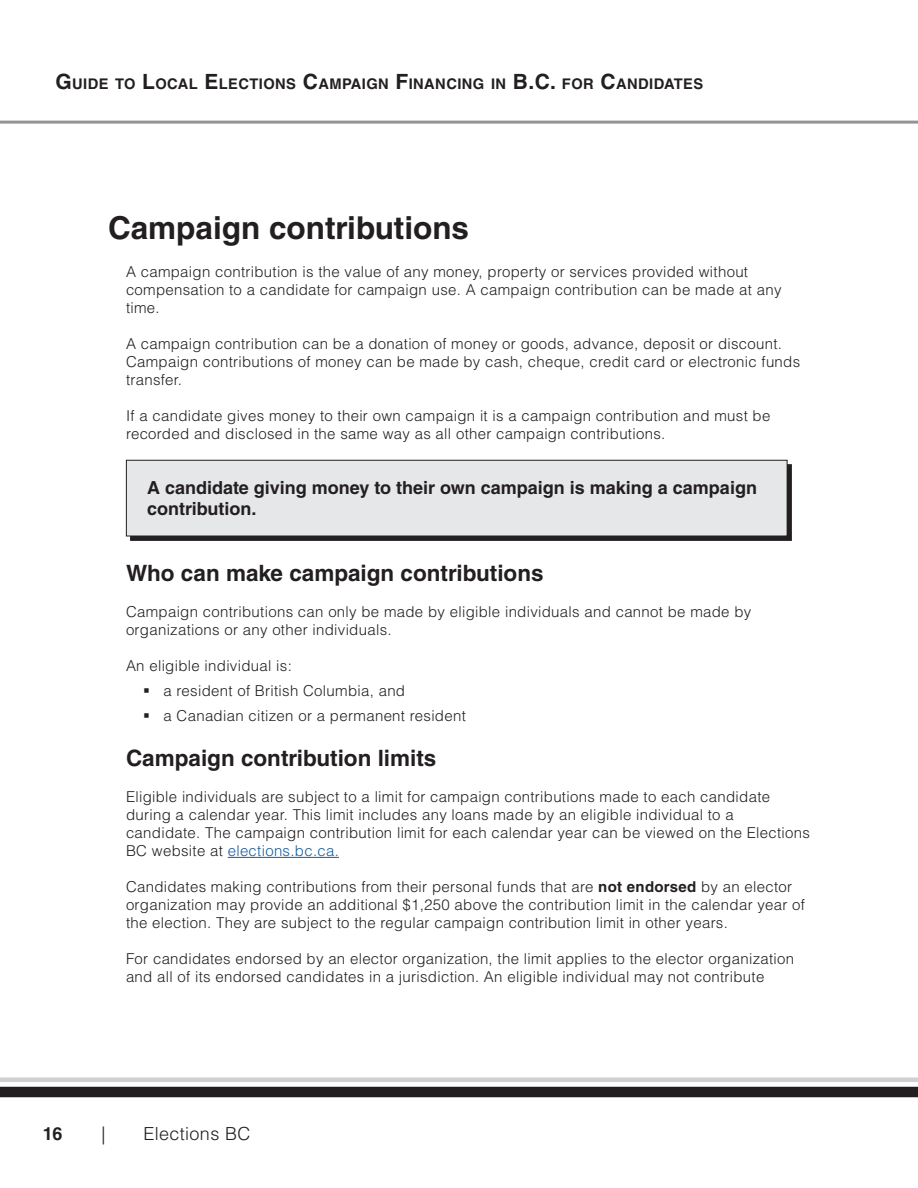
<style>
.page{position:relative;width:918px;height:1188px;background:#fff}
.page>*{position:absolute;margin:0;border:0;box-sizing:border-box;transform-origin:0 0}
.t1{font:700 31.5px "Helvetica LT Std";color:#231f20}
.t2{font:700 22.5px "Helvetica LT Std";color:#231f20}
.t3{font:700 18px/21.6px "Helvetica LT Std";color:#231f20}
.t4{font:300 18px "Helvetica LT Std";letter-spacing:.02em;color:#231f20}
.t5{font:300 15px/18px "Helvetica LT Std";letter-spacing:.02em;color:#231f20}
.t6{font:700 14.7px "Helvetica LT Std";letter-spacing:.03em;color:#231f20}
.s1{font-size:21px}
.s2{color:#175d9e}
.s3{font-weight:700}
</style>
<div class="page">
<div style="left:0;top:1087px;width:918px;height:10px;background:#231f20"></div>
<div style="left:0;top:1077px;width:918px;height:5px;background:#d0d1d3"></div>
<hr style="left:0;top:121px;width:918px;height:3px;background:#929496">
<hr style="left:228px;top:857px;width:111px;height:1px;background:#175d9e">
<div style="left:130px;top:464px;width:662px;height:77px;background:#231f20"></div>
<div style="left:126px;top:460px;width:661px;height:76px;background:#e6e7e9"></div>
<div style="left:126px;top:460px;width:662px;height:76px;border:1px solid #231f20"></div>
<p class="t6" style="left:55px;top:74px;width:649px"><span class="s1">G</span>UIDE TO <span class="s1">L</span>OCAL <span class="s1">E</span> LECTIONS <span class="s1">C</span>AMPAIGN <span class="s1">F</span>INANCING IN <span class="s1">B.C.</span> FOR <span class="s1">C</span>ANDIDATES</p>
<h1 class="t1" style="left:108px;top:208px;width:363px">Campaign contributions</h1>
<p class="t5" style="left:126px;top:262px;width:657px">A campaign contribution is the value of any money, property or services provided without compensation to a candidate for campaign use. A campaign contribution can be made at any time.</p>
<p class="t5" style="left:126px;top:334px;width:676px">A campaign contribution can be a donation of money or goods, advance, deposit or discount.<br>Campaign contributions of money can be made by cash, cheque, credit card or electronic funds transfer.</p>
<p class="t5" style="left:126px;top:406px;width:646px">If a candidate gives money to their own campaign it is a campaign contribution and must be recorded and disclosed in the same way as all other campaign contributions.</p>
<p class="t3" style="left:147px;top:476px;width:612px">A candidate giving money to their own campaign is making a campaign contribution.</p>
<h2 class="t2" style="left:126px;top:560px;width:419px">Who can make campaign contributions</h2>
<p class="t5" style="left:126px;top:603px;width:627px">Campaign contributions can only be made by eligible individuals and cannot be made by organizations or any other individuals.</p>
<p class="t5" style="left:163px;top:654px;width:304px;line-height:24.8px;text-indent:-37px">An eligible individual is:<br>a resident of British Columbia, and<br>a Canadian citizen or a permanent resident</p>
<h2 class="t2" style="left:126px;top:744px;width:312px">Campaign contribution limits</h2>
<p class="t5" style="left:126px;top:787px;width:685px">Eligible individuals are subject to a limit for campaign contributions made to each candidate during a calendar year. This limit includes any loans made by an eligible individual to a<br>candidate. The campaign contribution limit for each calendar year can be viewed on the Elections BC website at <span class="s2">elections. bc. ca.</span></p>
<p class="t5" style="left:126px;top:877px;width:681px">Candidates making contributions from their personal funds that are <span class="s3">not endorsed</span> by an elector organization may provide an additional $1,250 above the contribution limit in the calendar year of the election. They are subject to the regular campaign contribution limit in other years.</p>
<p class="t5" style="left:126px;top:949px;width:670px">For candidates endorsed by an elector organization, the limit applies to the elector organization and all of its endorsed candidates in a jurisdiction. An eligible individual may not contribute</p>
<p class="t3" style="left:43px;top:1122px;width:21px">16</p>
<p class="t4" style="left:102px;top:1122px;width:5px">|</p>
<p class="t4" style="left:143px;top:1122px;width:108px">Elections BC</p>
</div>
